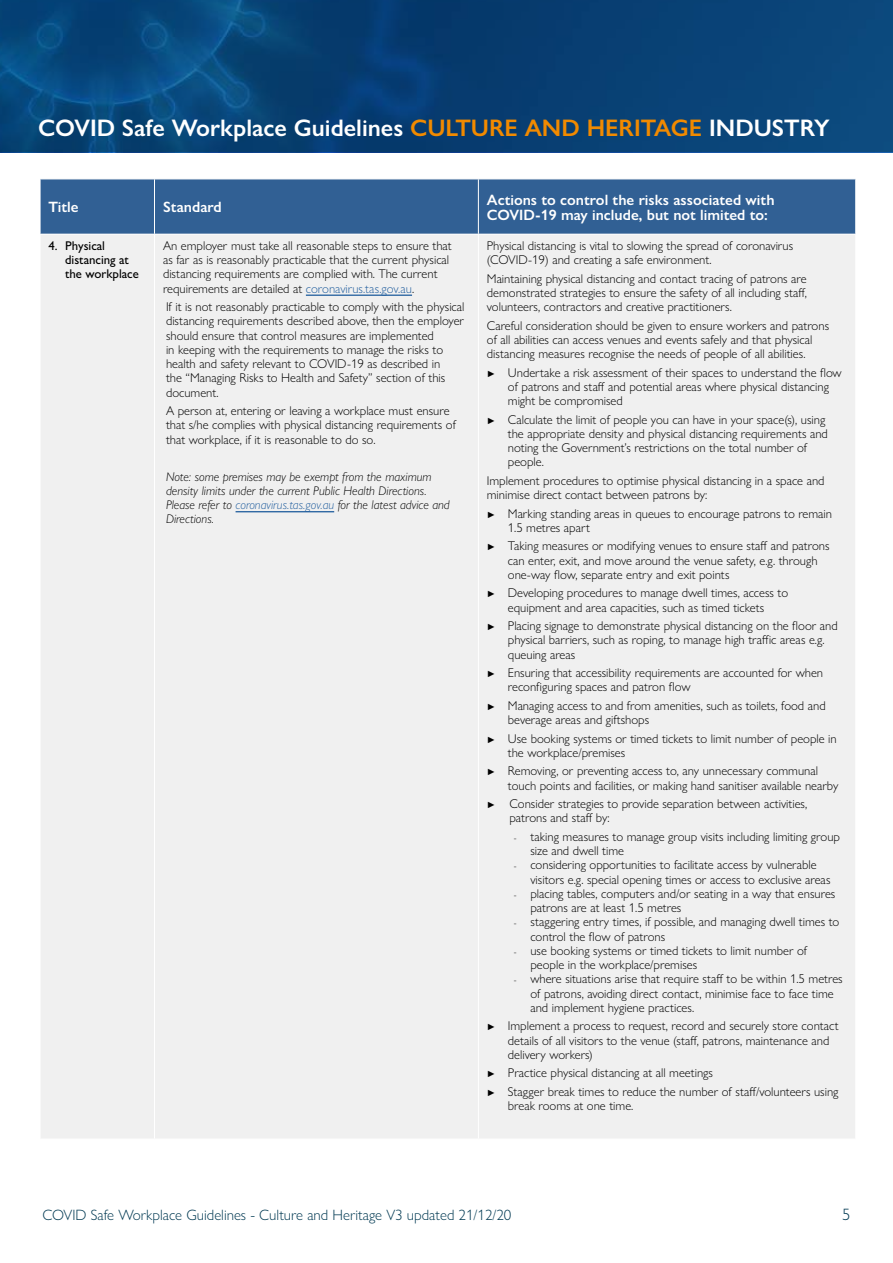
<style>
.page{position:relative;width:893px;height:1263px;background:#fff}
.page>*{position:absolute;margin:0;border:0;box-sizing:border-box;transform-origin:0 0}
.t1{font:600 24px "Gill Sans Nova";color:#fff}
.t2{font:300 16.5px "Gill Sans Nova";color:#003952}
.t3{font:600 15px/15px "Gill Sans Nova";color:#fff}
.t4{font:300 15px "Gill Sans Nova";color:#003952}
.t5{font:300 12.75px/14.2px "Gill Sans Nova";color:#000}
.t6{font:italic 300 12.75px/14.2px "Gill Sans Nova";color:#000}
.t7{font:500 12.75px/14.2px "Gill Sans Nova";color:#000}
.s1{color:#f18a00}
.s2{color:#215e9e}
.s3{font-weight:500;font-size:9px}
.s4{font-size:9px}
</style>
<div class="page">
<svg style="left:0;top:0;width:893px;height:151px;background:#074276"></svg>
<div style="left:41px;top:180px;width:814px;height:54px;background:#316094"></div>
<div style="left:41px;top:235px;width:814px;height:903px;background:#f0f0f0"></div>
<hr style="left:154px;top:235px;width:1px;height:904px;background:#fff">
<hr style="left:478px;top:235px;width:1px;height:904px;background:#fff">
<hr style="left:154px;top:179px;width:1px;height:55px;background:#fff">
<hr style="left:478px;top:179px;width:1px;height:55px;background:#fff">
<hr style="left:306px;top:295px;width:106px;height:1px;background:#215e9e">
<hr style="left:236px;top:511px;width:98px;height:1px;background:#215e9e">
<h1 class="t1" style="left:38px;top:113px;width:793px">COVID Safe Workplace Guidelines <span class="s1">CULTURE AND HERITAGE</span> INDUSTRY</h1>
<p class="t3" style="left:49px;top:199px;width:32px">Title</p>
<p class="t3" style="left:163px;top:199px;width:60px">Standard</p>
<p class="t3" style="left:487px;top:192px;width:289px">Actions to control the risks associated with<br>COVID-19 may include, but not limited to:</p>
<p class="t7" style="left:65px;top:238px;width:75px;text-indent:-16px">4. Physical distancing at the workplace</p>
<p class="t5" style="left:163px;top:238px;width:290px">An employer must take all reasonable steps to ensure that as far as is reasonably practicable that the current physical distancing requirements are complied with. The current requirements are detailed at <span class="s2">coronavirus.tas.gov.au</span>.</p>
<p class="t5" style="left:166px;top:299px;width:300px">If it is not reasonably practicable to comply with the physical distancing requirements described above, then the employer should ensure that control measures are implemented<br>in keeping with the requirements to manage the risks to health and safety relevant to COVID-19 as described in<br>the “Managing Risks to Health and Safety” section of this document.</p>
<p class="t5" style="left:166px;top:404px;width:291px">A person at, entering or leaving a workplace must ensure that s/he complies with physical distancing requirements of that workplace, if it is reasonable to do so.</p>
<p class="t6" style="left:166px;top:469px;width:285px">Note: some premises may be exempt from the maximum density limits under the current Public Health Directions.<br>Please refer to <span class="s2">coronavirus.tas.gov.au</span> for the latest advice and Directions.</p>
<p class="t5" style="left:487px;top:238px;width:308px">Physical distancing is vital to slowing the spread of coronavirus (COVID-19) and creating a safe environment.</p>
<p class="t5" style="left:487px;top:271px;width:322px;text-align:justify">Maintaining physical distancing and contact tracing of patrons are demonstrated strategies to ensure the safety of all including staff, volunteers, contractors and creative practitioners.</p>
<p class="t5" style="left:487px;top:318px;width:344px">Careful consideration should be given to ensure workers and patrons of all abilities can access venues and events safely and that physical distancing measures recognise the needs of people of all abilities.</p>
<p class="t5" style="left:508px;top:365px;width:335px;text-indent:-21px"><span class="s3">►</span> Undertake a risk assessment of their spaces to understand the flow of patrons and staff and potential areas where physical distancing might be compromised</p>
<p class="t5" style="left:508px;top:412px;width:322px;text-indent:-21px"><span class="s3">►</span> Calculate the limit of people you can have in your space(s), using the appropriate density and physical distancing requirements and noting the Government’s restrictions on the total number of people.</p>
<p class="t5" style="left:487px;top:473px;width:339px">Implement procedures to optimise physical distancing in a space and minimise direct contact between patrons by:</p>
<p class="t5" style="left:508px;top:506px;width:326px;text-indent:-21px"><span class="s3">►</span> Marking standing areas in queues to encourage patrons to remain<br>1.5 metres apart</p>
<p class="t5" style="left:508px;top:539px;width:323px;text-indent:-21px"><span class="s3">►</span> Taking measures or modifying venues to ensure staff and patrons can enter, exit, and move around the venue safety, e.g. through one-way flow, separate entry and exit points</p>
<p class="t5" style="left:487px;top:586px;width:303px;text-align:center"><span class="s3">►</span> Developing procedures to manage dwell times, access to equipment and area capacities, such as timed tickets</p>
<p class="t5" style="left:508px;top:618px;width:331px;text-indent:-21px"><span class="s3">►</span> Placing signage to demonstrate physical distancing on the floor and physical barriers, such as roping, to manage high traffic areas e.g. queuing areas</p>
<p class="t5" style="left:508px;top:665px;width:317px;text-indent:-21px"><span class="s3">►</span> Ensuring that accessibility requirements are accounted for when reconfiguring spaces and patron flow</p>
<p class="t5" style="left:508px;top:698px;width:319px;text-indent:-21px"><span class="s3">►</span> Managing access to and from amenities, such as toilets, food and beverage areas and giftshops</p>
<p class="t5" style="left:508px;top:731px;width:330px;text-indent:-21px"><span class="s3">►</span> Use booking systems or timed tickets to limit number of people in the workplace/premises</p>
<p class="t5" style="left:508px;top:764px;width:332px;text-indent:-21px"><span class="s3">►</span> Removing, or preventing access to, any unnecessary communal touch points and facilities, or making hand sanitiser available nearby</p>
<p class="t5" style="left:509px;top:796px;width:300px;text-indent:-23px"><span class="s3">►</span> Consider strategies to provide separation between activities, patrons and staff by:</p>
<p class="t5" style="left:530px;top:829px;width:311px;text-indent:-17px"><span class="s4">-</span> taking measures to manage group visits including limiting group size and dwell time</p>
<p class="t5" style="left:530px;top:858px;width:302px;text-indent:-17px"><span class="s4">-</span> considering opportunities to facilitate access by vulnerable visitors e.g. special opening times or access to exclusive areas</p>
<p class="t5" style="left:530px;top:886px;width:306px;text-indent:-17px"><span class="s4">-</span> placing tables, computers and/or seating in a way that ensures patrons are at least 1.5 metres</p>
<p class="t5" style="left:530px;top:915px;width:310px;text-indent:-17px"><span class="s4">-</span> staggering entry times, if possible, and managing dwell times to control the flow of patrons</p>
<p class="t5" style="left:530px;top:943px;width:278px;text-indent:-17px"><span class="s4">-</span> use booking systems or timed tickets to limit number of people in the workplace/premises</p>
<p class="t5" style="left:530px;top:972px;width:314px;text-indent:-17px"><span class="s4">-</span> where situations arise that require staff to be within 1.5 metres of patrons, avoiding direct contact, minimise face to face time and implement hygiene practices.</p>
<p class="t5" style="left:508px;top:1019px;width:332px;text-indent:-21px"><span class="s3">►</span> Implement a process to request, record and securely store contact details of all visitors to the venue (staff, patrons, maintenance and delivery workers)</p>
<p class="t5" style="left:487px;top:1064px;width:353px;line-height:18.5px"><span class="s3">►</span> Practice physical distancing at all meetings<br><span class="s3">►</span> Stagger break times to reduce the number of staff/volunteers using</p>
<p class="t5" style="left:508px;top:1099px;width:127px">break rooms at one time.</p>
<p class="t4" style="left:43px;top:1206px;width:470px">COVID Safe Workplace Guidelines - Culture and Heritage V3 updated 21/12/20</p>
<p class="t2" style="left:842px;top:1204px;width:10px">5</p>
</div>
